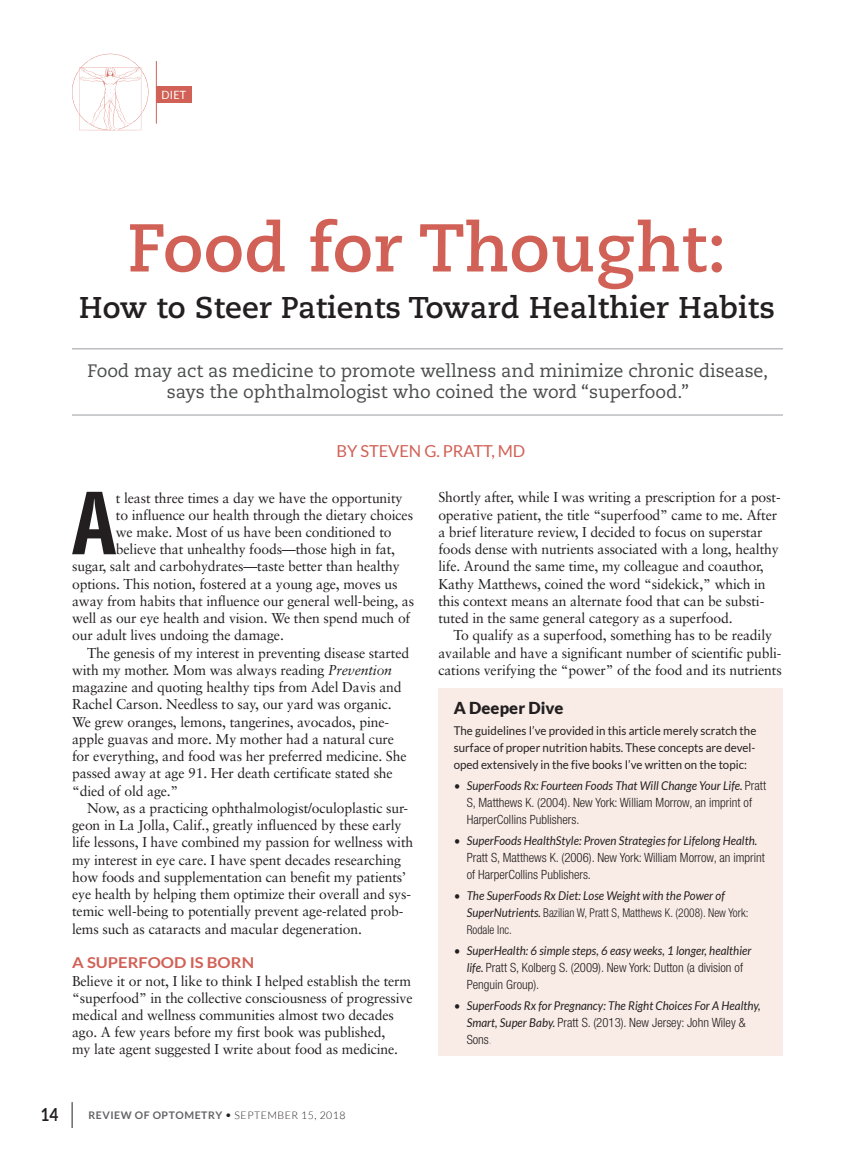
<style>
.page{position:relative;width:864px;height:1161px;background:#fff}
.page>*{position:absolute;margin:0;border:0;box-sizing:border-box;transform-origin:0 0}
.t1{font:700 condensed 83.25px "Helvetica";color:#231f20}
.t2{font:700 67.5px "Caecilia LT Std";letter-spacing:.01em;color:#d16156}
.t3{font:700 30px "Caecilia LT Std";letter-spacing:.01em;color:#231f20}
.t4{font:18px/21px "Caecilia LT Std";letter-spacing:-.005em;color:#4b4c4d;text-align:center}
.t5{font:700 18px "Lato";color:#231f20;scale:.85 1}
.t6{font:16.5px "Lato";letter-spacing:-.005em;color:#d16156}
.t7{font:900 16.5px "Lato";letter-spacing:.005em;color:#231f20}
.t8{font:700 15px "Lato";color:#d16156;scale:1.1 1}
.t9{font:14.25px/17.2px "Sabon";letter-spacing:-.01em;color:#231f20}
.t10{font:300 condensed 12.75px/17.2px "Helvetica Neue";color:#231f20}
.t11{font:italic 12.15px "Lato";letter-spacing:.005em;color:#231f20;scale:.95 1}
.t12{font:12.15px/17.2px "Lato";letter-spacing:.005em;color:#231f20;text-align:justify;scale:.95 1}
.t13{font:300 condensed 12.15px/17.2px "Helvetica Neue";letter-spacing:.005em;color:#231f20;scale:.95 1}
.t14{font:11.4px "Lato";color:#fff;scale:.95 1}
.t15{font:700 10.5px "Lato";letter-spacing:.05em;color:#636366}
.s1{font-style:italic}
.s2{font-family:"Helvetica Neue";font-stretch:condensed;color:#231f20}
.s3{font-weight:300;color:#231f20}
.s4{font-family:"Helvetica Neue";font-weight:300;font-style:normal;font-stretch:condensed;font-size:12.75px}
.s5{font-family:"Lato";font-weight:400;font-style:italic;font-stretch:normal}
.s6{font-family:"Lato";font-weight:400;font-style:italic;font-stretch:normal;font-size:12.15px}
.s7{font-weight:900}
</style>
<div class="page">
<svg style="left:72px;top:1102px;width:1px;height:26px"></svg>
<hr style="left:72px;top:414px;width:711px;height:2px;background:#bcbdc0">
<hr style="left:72px;top:348px;width:711px;height:2px;background:#bcbdc0">
<hr style="left:156px;top:61px;width:1px;height:63px;background:#d16156">
<div style="left:156px;top:87px;width:36px;height:16px;background:#d16156"></div>
<div style="left:438px;top:689px;width:345px;height:367px;background:#f9ece6"></div>
<svg style="left:72px;top:54px;width:76px;height:77px"></svg>
<p class="t14" style="left:162px;top:88px;width:28px">DIET</p>
<h2 class="t2" style="left:127px;top:219px;width:601px">Food for Thought:</h2>
<h3 class="t3" style="left:79px;top:295px;width:697px">How to Steer Patients Toward Healthier Habits</h3>
<p class="t4" style="left:87px;top:361px;width:682px">Food may act as medicine to promote wellness and minimize chronic disease, says the ophthalmologist who coined the word “superfood.”</p>
<p class="t6" style="left:336px;top:441px;width:190px">BY STEVEN G. PRATT, MD</p>
<h1 class="t1" style="left:71px;top:489px;width:47px">A</h1>
<p class="t9" style="left:116px;top:490px;width:288px">t least three times a day we have the opportunity</p>
<p class="t9" style="left:116px;top:507px;width:299px">to influence our health through the dietary choices</p>
<p class="t9" style="left:116px;top:525px;width:277px">we make. Most of us have been conditioned to</p>
<p class="t9" style="left:116px;top:542px;width:281px">believe that unhealthy foods—those high in fat,</p>
<p class="t9" style="left:72px;top:559px;width:329px">sugar, salt and carbohydrates—taste better than healthy</p>
<p class="t9" style="left:72px;top:576px;width:327px">options. This notion, fostered at a young age, moves us</p>
<p class="t9" style="left:72px;top:594px;width:343px">away from habits that influence our general well-being, as</p>
<p class="t9" style="left:72px;top:611px;width:340px">well as our eye health and vision. We then spend much of</p>
<p class="t9" style="left:72px;top:628px;width:213px">our adult lives undoing the damage.</p>
<p class="t9" style="left:87px;top:645px;width:324px">The genesis of my interest in preventing disease started</p>
<p class="t9" style="left:72px;top:663px;width:321px">with my mother. Mom was always reading <span class="s1">Prevention</span></p>
<p class="t9" style="left:72px;top:680px;width:331px">magazine and quoting healthy tips from Adel Davis and</p>
<p class="t9" style="left:72px;top:697px;width:321px">Rachel Carson. Needless to say, our yard was organic.</p>
<p class="t9" style="left:72px;top:714px;width:318px">We grew oranges, lemons, tangerines, avocados, pine-</p>
<p class="t9" style="left:72px;top:732px;width:324px">apple guavas and more. My mother had a natural cure</p>
<p class="t9" style="left:72px;top:749px;width:336px">for everything, and food was her preferred medicine. She</p>
<p class="t9" style="left:72px;top:766px;width:322px">passed away at age 91. Her death certificate stated she</p>
<p class="t9" style="left:72px;top:783px;width:108px">“died of old age.”</p>
<p class="t9" style="left:87px;top:801px;width:323px">Now, as a practicing ophthalmologist/oculoplastic sur-</p>
<p class="t9" style="left:72px;top:818px;width:331px">geon in La Jolla, Calif., greatly influenced by these early</p>
<p class="t9" style="left:72px;top:835px;width:343px">life lessons, I have combined my passion for wellness with</p>
<p class="t9" style="left:72px;top:852px;width:330px">my interest in eye care. I have spent decades researching</p>
<p class="t9" style="left:72px;top:870px;width:336px">how foods and supplementation can benefit my patients’</p>
<p class="t9" style="left:72px;top:887px;width:340px">eye health by helping them optimize their overall and sys-</p>
<p class="t9" style="left:72px;top:904px;width:333px">temic well-being to potentially prevent age-related prob-</p>
<p class="t9" style="left:72px;top:921px;width:291px">lems such as cataracts and macular degeneration.</p>
<p class="t8" style="left:72px;top:953px;width:167px">A SUPERFOOD IS BORN</p>
<p class="t9" style="left:72px;top:973px;width:342px">Believe it or not, I like to think I helped establish the term “superfood” in the collective consciousness of progressive medical and wellness communities almost two decades ago. A few years before my first book was published,<br>my late agent suggested I write about food as medicine.</p>
<p class="t5" style="left:41px;top:1103px;width:22px">14</p>
<p class="t15" style="left:88px;top:1109px;width:259px">REVIEW OF OPTOMETRY <span class="s2">•</span> <span class="s3">SEPTEMBER 15, 2018</span></p>
<p class="t9" style="left:438px;top:490px;width:344px">Shortly after, while I was writing a prescription for a post&shy;operative patient, the title “superfood” came to me. After a brief literature review, I decided to focus on superstar foods dense with nutrients associated with a long, healthy life. Around the same time, my colleague and coauthor, Kathy Matthews, coined the word “sidekick,” which in this context means an alternate food that can be substi&shy;tuted in the same general category as a superfood.</p>
<p class="t9" style="left:438px;top:628px;width:345px;text-align:center">To qualify as a superfood, something has to be readily available and have a significant number of scientific publi&shy;cations verifying the “power” of the food and its nutrients</p>
<p class="t7" style="left:454px;top:698px;width:111px">A Deeper Dive</p>
<p class="t12" style="left:454px;top:721px;width:320px">The guidelines I’ve provided in this article merely scratch the surface of proper nutrition habits. These concepts are devel&shy;oped extensively in the five books I’ve written on the topic:</p>
<p class="t11" style="left:454px;top:778px;width:330px">• SuperFoods Rx: Fourteen Foods That Will Change Your Life. <span class="s4">Pratt</span></p>
<p class="t10" style="left:467px;top:795px;width:287px">S, Matthews K. (2004). New York: William Morrow, an imprint of<br>HarperCollins Publishers.</p>
<p class="t11" style="left:454px;top:833px;width:321px">• SuperFoods HealthStyle: Proven Strategies for Lifelong Health.</p>
<p class="t10" style="left:467px;top:850px;width:300px">Pratt S, Matthews K. (2006). New York: William Morrow, an imprint of HarperCollins Publishers.</p>
<p class="t11" style="left:454px;top:888px;width:287px">• The SuperFoods Rx Diet: Lose Weight with the Power of</p>
<p class="t13" style="left:467px;top:905px;width:298px"><span class="s5">SuperNutrients.</span> Bazilian W, Pratt S, Matthews K. (2008). New York:<br>Rodale Inc.</p>
<p class="t11" style="left:454px;top:943px;width:315px">• SuperHealth: 6 simple steps, 6 easy weeks, 1 longer, healthier</p>
<p class="t10" style="left:467px;top:960px;width:278px"><span class="s6">life.</span> Pratt S, Kolberg S. (2009). New York: Dutton (a division of<br>Penguin Group).</p>
<p class="t11" style="left:454px;top:998px;width:324px">• SuperFoods Rx for Pregnancy: The Right Choices For A Healthy,</p>
<p class="t10" style="left:467px;top:1015px;width:280px"><span class="s6">Smart, Super Baby.</span> Pratt S. (2013). New Jersey: John Wiley &amp;<br>Sons<span class="s7">.</span></p>
</div>
